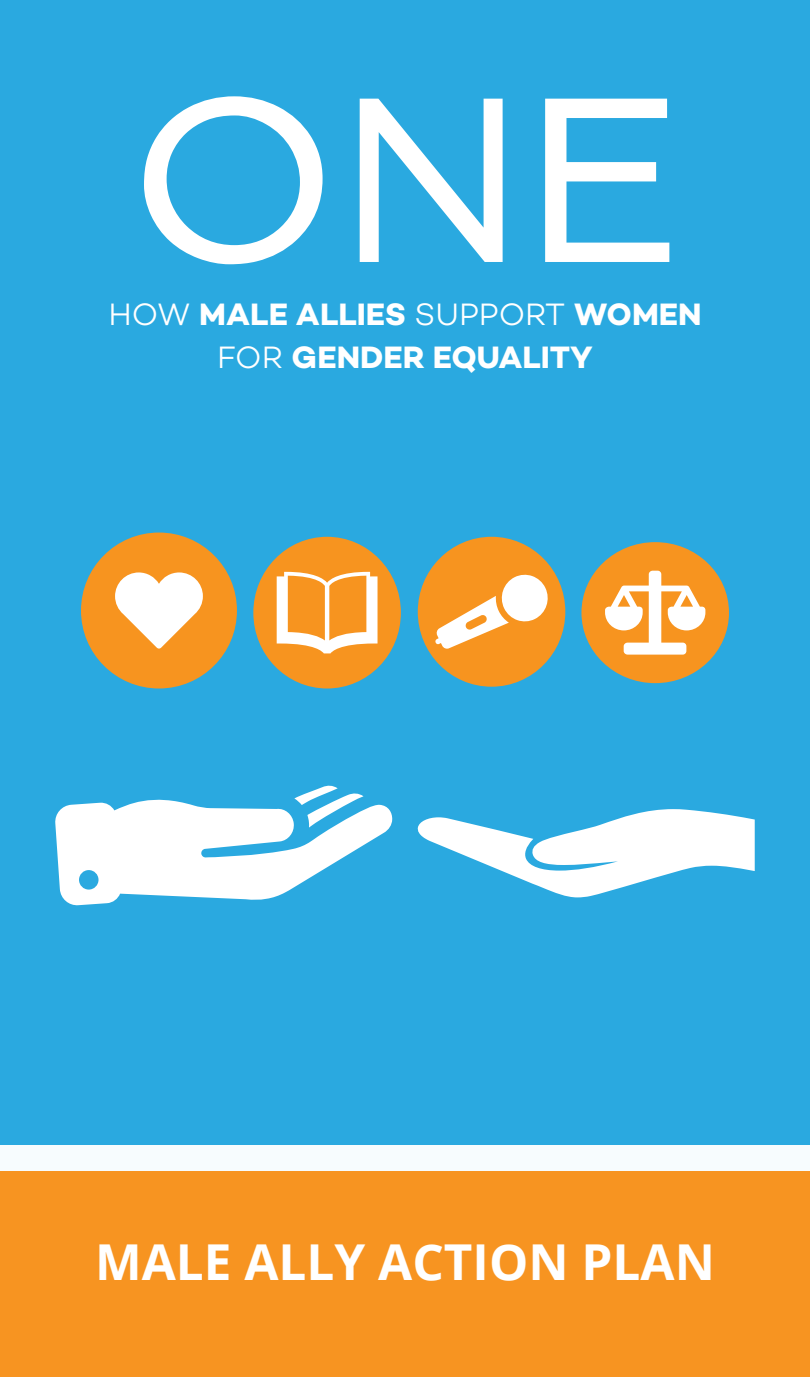
<style>
.page{position:relative;width:810px;height:1377px;background:#fff}
.page>*{position:absolute;margin:0;border:0;box-sizing:border-box;transform-origin:0 0}
.t1{font:236.25px "Spinnaker";color:#fff}
.t2{font:700 49.5px "Open Sans";color:#fff}
.t3{font:31.5px "Campton Bold DEMO";color:#fff}
.s1{font-family:"Campton Light DEMO"}
</style>
<div class="page">
<div style="left:0;top:0;width:810px;height:1187px;background:#2aa9e0"></div>
<div style="left:0;top:1155px;width:810px;height:222px;background:#f79421"></div>
<div style="left:0;top:1145px;width:810px;height:26px;background:#f7fcfe"></div>
<svg style="left:55px;top:785px;width:337px;height:121px"></svg>
<svg style="left:417px;top:809px;width:338px;height:88px"></svg>
<div style="left:81px;top:533px;width:156px;height:155px;background:#f7941f;border-radius:50%"></div>
<svg style="left:115px;top:572px;width:88px;height:77px"></svg>
<div style="left:253px;top:537px;width:148px;height:152px;background:#f7941f;border-radius:50%"></div>
<svg style="left:277px;top:572px;width:101px;height:81px"></svg>
<div style="left:418px;top:537px;width:147px;height:150px;background:#f7941f;border-radius:50%"></div>
<svg style="left:435px;top:574px;width:113px;height:75px"></svg>
<div style="left:581px;top:542px;width:148px;height:141px;background:#f7941f;border-radius:50%"></div>
<svg style="left:605px;top:571px;width:100px;height:84px"></svg>
<h1 class="t1" style="left:128px;top:40px;width:555px">ONE</h1>
<p class="t3" style="left:108px;top:296px;width:595px"><span class="s1">HOW</span> MALE ALLIES <span class="s1">SUPPORT</span> WOMEN</p>
<p class="t3" style="left:217px;top:339px;width:377px"><span class="s1">FOR</span> GENDER EQUALITY</p>
<h2 class="t2" style="left:95px;top:1227px;width:621px">MALE ALLY ACTION PLAN</h2>
</div>
